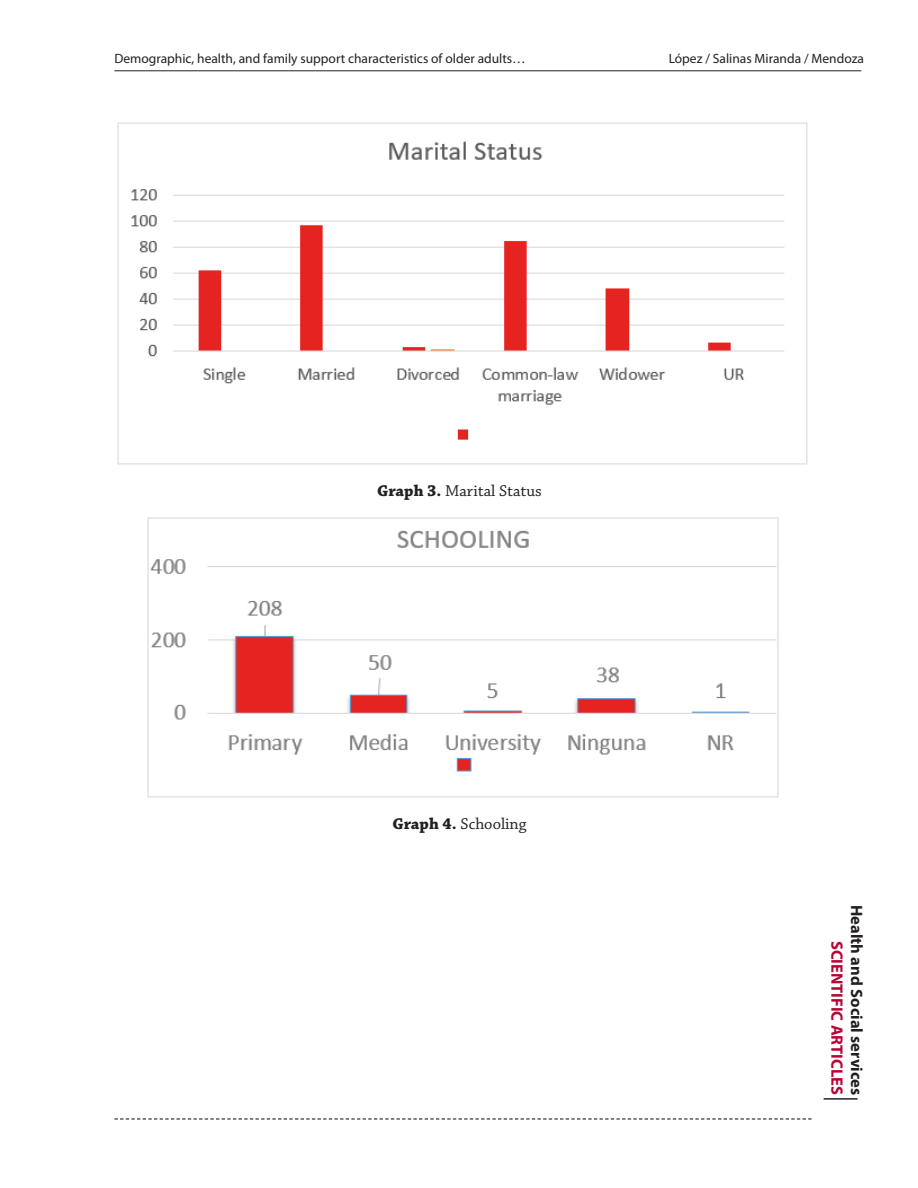
<style>
.page{position:relative;width:918px;height:1188px;background:#fff}
.page>*{position:absolute;margin:0;border:0;box-sizing:border-box;transform-origin:0 0}
.PieFgs{font:16.5px "Chaparral Pro";color:#231f20}
.t1{font:700 16.5px "Myriad Pro";color:#231f20}
.t2{font:700 16.5px "Myriad Pro";color:#b90335}
.t3{font:13.5px "Myriad Pro";color:#231f20}
.s1{font-weight:700}
</style>
<div class="page">
<img style="left:117px;top:122px;width:691px;height:343px">
<img style="left:147px;top:517px;width:632px;height:281px">
<hr style="left:114px;top:70px;width:747px;height:1px;background:#231f20">
<hr style="left:824px;top:1098px;width:34px;height:2px;background:#231f20">
<svg style="left:114px;top:1118px;width:698px;height:2px"></svg>
<p class="t3" style="left:114px;top:50px;width:413px">Demographic, health, and family support characteristics of older adults…</p>
<p class="t3" style="left:669px;top:50px;width:197px">López / Salinas Miranda / Mendoza</p>
<p class="PieFgs" style="left:377px;top:481px;width:166px"><span class="s1">Graph 3.</span> Marital Status</p>
<p class="PieFgs" style="left:392px;top:815px;width:136px"><span class="s1">Graph 4.</span> Schooling</p>
<p class="t2" style="left:848px;top:941px;width:156px;rotate:90deg">SCIENTIFIC ARTICLES</p>
<p class="t1" style="left:868px;top:905px;width:191px;rotate:90deg">Health and Social services</p>
</div>
